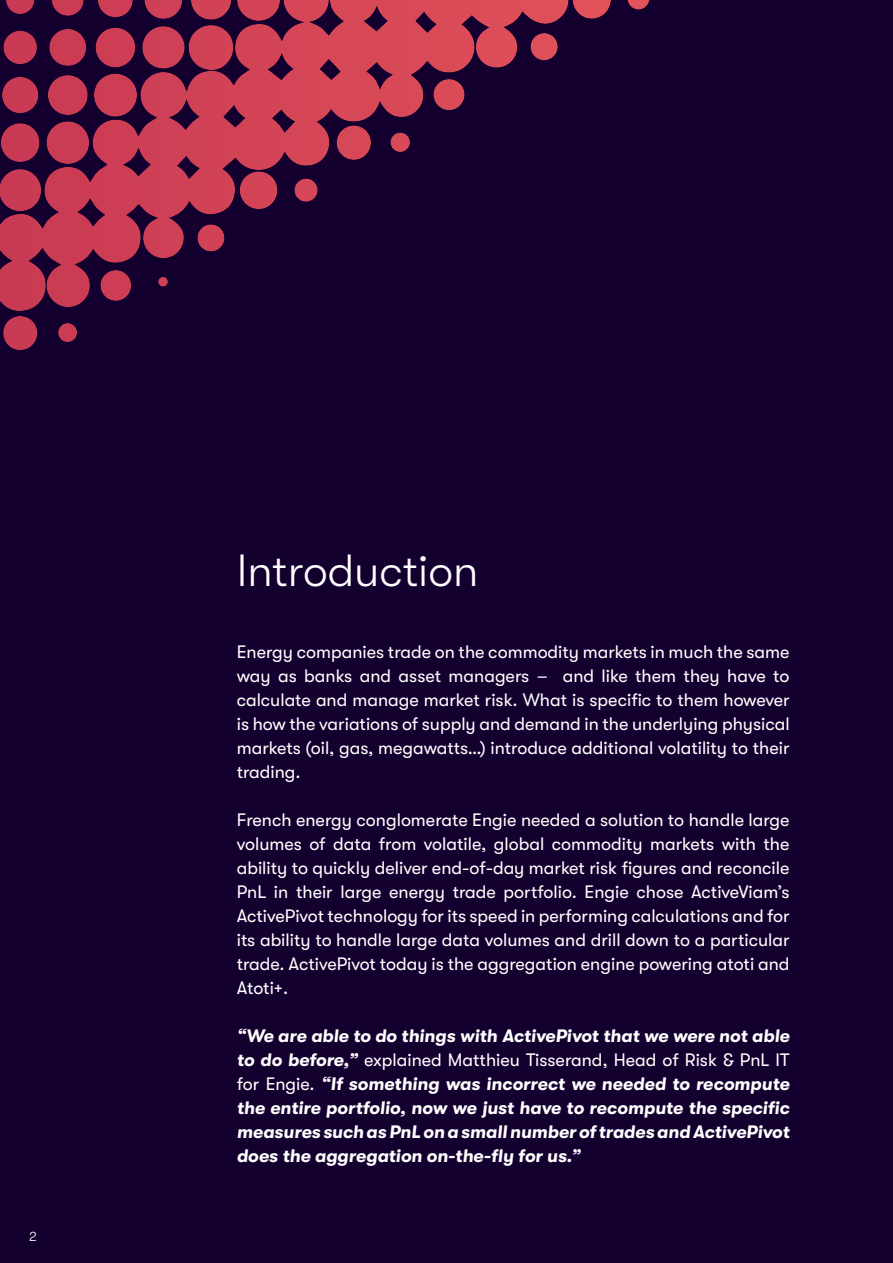
<style>
.page{position:relative;width:893px;height:1263px;background:#14002f}
.page>*{position:absolute;margin:0;border:0;box-sizing:border-box;transform-origin:0 0}
.t1{font:300 45px "GT Walsheim";color:#fff}
.t2{font:18px/24px "GT Walsheim";color:#fff;text-align:justify}
.t3{font:italic 700 18px/24px "GT Walsheim";color:#fff;text-align:justify}
.t4{font:300 13.5px "GT Walsheim";color:#fff}
.s1{font-weight:400;font-style:normal}
</style>
<div class="page">
<svg style="left:0;top:0;width:649px;height:311px"></svg>
<p class="t4" style="left:29px;top:1230px;width:9px">2</p>
<h1 class="t1" style="left:237px;top:552px;width:243px">Introduction</h1>
<p class="t2" style="left:237px;top:642px;width:554px">Energy companies trade on the commodity markets in much the same way as banks and asset managers – and like them they have to calculate and manage market risk. What is specific to them however is how the variations of supply and demand in the underlying physical markets (oil, gas, megawatts…) introduce additional volatility to their trading.</p>
<p class="t2" style="left:237px;top:810px;width:554px">French energy conglomerate Engie needed a solution to handle large volumes of data from volatile, global commodity markets with the ability to quickly deliver end-of-day market risk figures and reconcile PnL in their large energy trade portfolio. Engie chose ActiveViam’s ActivePivot technology for its speed in performing calculations and for its ability to handle large data volumes and drill down to a particular trade. ActivePivot today is the aggregation engine powering atoti and Atoti+.</p>
<p class="t3" style="left:237px;top:1025px;width:554px">“We are able to do things with ActivePivot that we were not able to do before,” <span class="s1">explained Matthieu Tisserand, Head of Risk &amp; PnL IT for Engie.</span> “If something was incorrect we needed to recompute the entire portfolio, now we just have to recompute the specific measures such as PnL on a small number of trades and ActivePivot does the aggregation on-the-fly for us.”</p>
</div>
